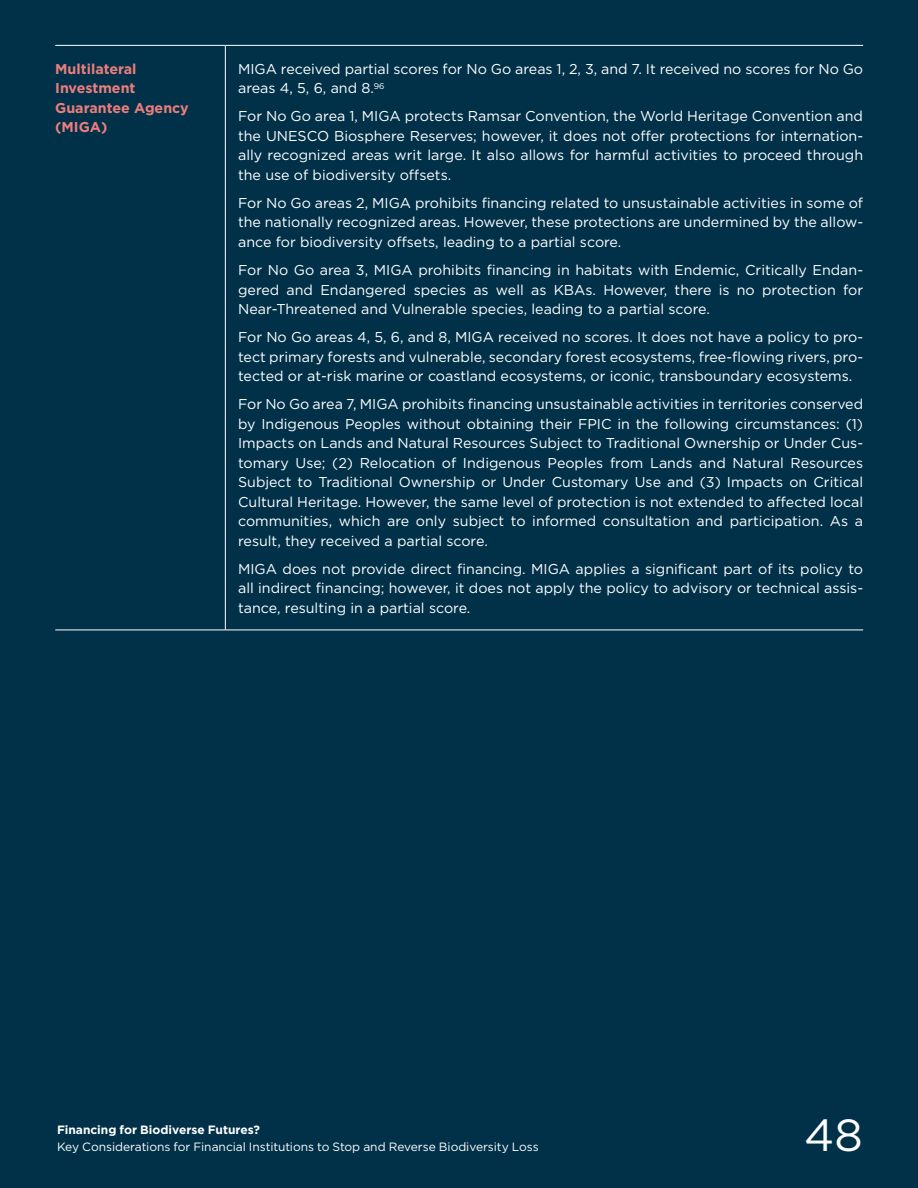
<style>
.page{position:relative;width:918px;height:1188px;background:#003149}
.page>*{position:absolute;margin:0;border:0;box-sizing:border-box;transform-origin:0 0}
.t1{font:45px "Gotham";color:#fff}
.Table_-_white{font:14.25px/19.5px "Gotham";color:#fff;text-align:justify}
.Table_-_white-2{font:700 14.25px/19.5px "Gotham";color:#ed7d7c}
.t2{font:12px "Gotham";letter-spacing:-.01em;color:#fff}
.t3{font:700 12px "Gotham";color:#fff}
</style>
<div class="page">
<hr style="left:55px;top:45px;width:170px;height:1px;background:#fff">
<hr style="left:225px;top:45px;width:638px;height:1px;background:#fff">
<hr style="left:225px;top:46px;width:1px;height:584px;background:#fff">
<hr style="left:55px;top:630px;width:170px;height:1px;background:#fff">
<hr style="left:225px;top:630px;width:638px;height:1px;background:#fff">
<p class="Table_-_white-2" style="left:55px;top:59px;width:135px">Multilateral<br>Investment<br>Guarantee Agency (MIGA)</p>
<p class="Table_-_white" style="left:238px;top:59px;width:627px">MIGA received partial scores for No Go areas 1, 2, 3, and 7. It received no scores for No Go areas 4, 5, 6, and 8.<sup>96</sup></p>
<p class="Table_-_white" style="left:238px;top:106px;width:627px">For No Go area 1, MIGA protects Ramsar Convention, the World Heritage Convention and the UNESCO Biosphere Reserves; however, it does not offer protections for internation&shy;ally recognized areas writ large. It also allows for harmful activities to proceed through the use of biodiversity offsets.</p>
<p class="Table_-_white" style="left:238px;top:193px;width:627px">For No Go areas 2, MIGA prohibits financing related to unsustainable activities in some of the nationally recognized areas. However, these protections are undermined by the allow&shy;ance for biodiversity offsets, leading to a partial score.</p>
<p class="Table_-_white" style="left:238px;top:260px;width:627px">For No Go area 3, MIGA prohibits financing in habitats with Endemic, Critically Endan&shy;gered and Endangered species as well as KBAs. However, there is no protection for Near-Threatened and Vulnerable species, leading to a partial score.</p>
<p class="Table_-_white" style="left:238px;top:327px;width:627px">For No Go areas 4, 5, 6, and 8, MIGA received no scores. It does not have a policy to pro&shy;tect primary forests and vulnerable, secondary forest ecosystems, free-flowing rivers, pro&shy;tected or at-risk marine or coastland ecosystems, or iconic, transboundary ecosystems.</p>
<p class="Table_-_white" style="left:238px;top:394px;width:627px">For No Go area 7, MIGA prohibits financing unsustainable activities in territories conserved by Indigenous Peoples without obtaining their FPIC in the following circumstances: (1)<br>Impacts on Lands and Natural Resources Subject to Traditional Ownership or Under Cus&shy;tomary Use; (2) Relocation of Indigenous Peoples from Lands and Natural Resources Subject to Traditional Ownership or Under Customary Use and (3) Impacts on Critical Cultural Heritage. However, the same level of protection is not extended to affected local communities, which are only subject to informed consultation and participation. As a result, they received a partial score.</p>
<p class="Table_-_white" style="left:238px;top:559px;width:627px">MIGA does not provide direct financing. MIGA applies a significant part of its policy to all indirect financing; however, it does not apply the policy to advisory or technical assis&shy;tance, resulting in a partial score.</p>
<p class="t3" style="left:57px;top:1122px;width:205px">Financing for Biodiverse Futures?</p>
<p class="t2" style="left:57px;top:1139px;width:483px">Key Considerations for Financial Institutions to Stop and Reverse Biodiversity Loss</p>
<h1 class="t1" style="left:804px;top:1106px;width:60px">48</h1>
</div>
